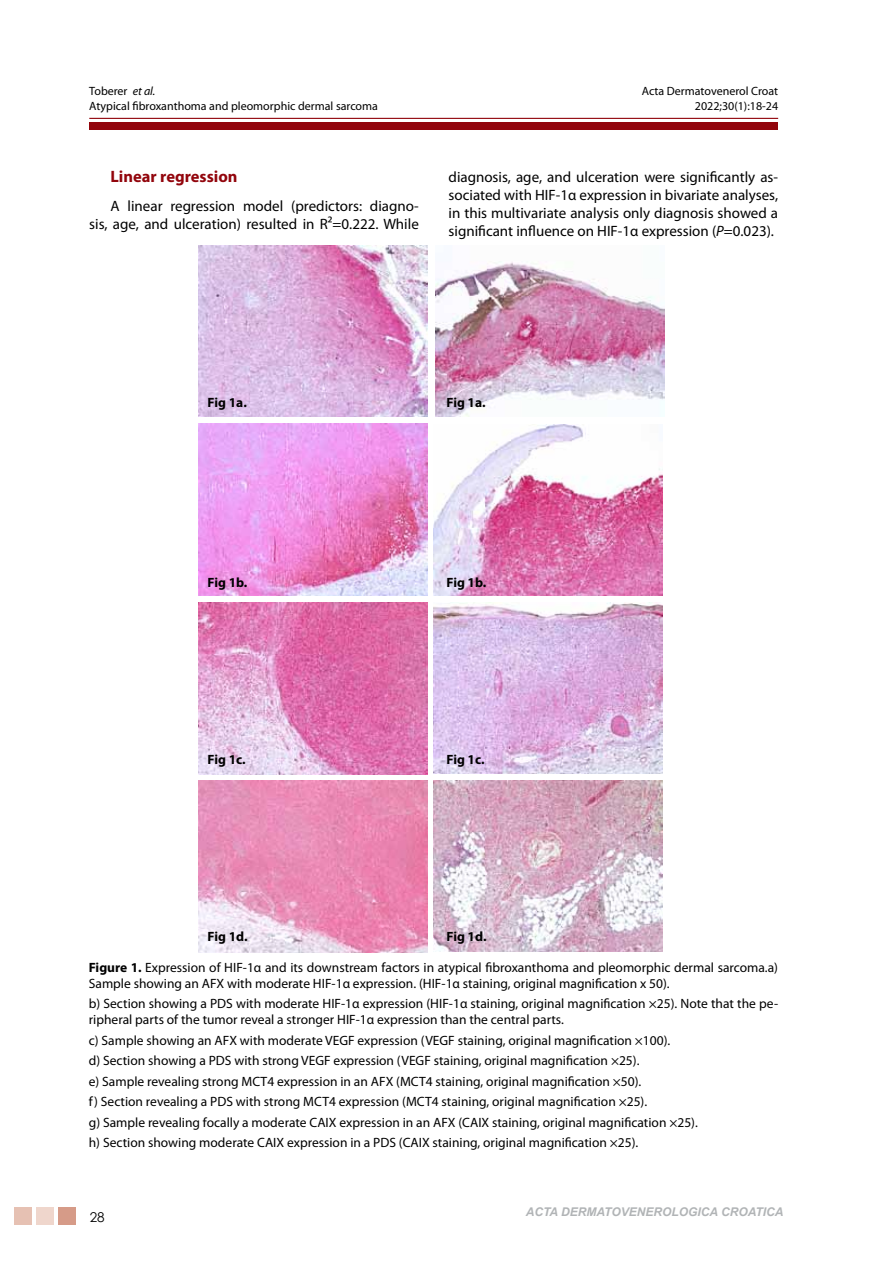
<style>
.page{position:relative;width:893px;height:1263px;background:#fff}
.page>*{position:absolute;margin:0;border:0;box-sizing:border-box;transform-origin:0 0}
.t1{font:700 16.5px "Myriad Pro";color:#92050c}
.t2{font:15px/18px "Myriad Pro";color:#000;text-align:right}
.t3{font:13.5px/20.4px "Myriad Pro";color:#000}
.t4{font:700 13.5px "Myriad Pro";color:#000}
.t5{font:13.5px "Century Gothic";color:#000}
.t6{font:12px "Myriad Pro";color:#000}
.t7{font:italic 700 12px "Arial";color:#b1b4b6}
.s1{font-style:italic}
.s2{font-weight:700}
</style>
<div class="page">
<div style="left:89px;top:122px;width:689px;height:8px;background:#92050c"></div>
<hr style="left:89px;top:118px;width:689px;height:1px;background:#92050c">
<div style="left:14px;top:1207px;width:18px;height:18px;background:#e6c1b3"></div>
<div style="left:36px;top:1207px;width:18px;height:18px;background:#efd6cc"></div>
<div style="left:59px;top:1207px;width:17px;height:18px;background:#d69b88"></div>
<img style="left:199px;top:245px;width:228px;height:172px">
<img style="left:199px;top:423px;width:228px;height:172px">
<img style="left:198px;top:602px;width:229px;height:172px">
<img style="left:199px;top:780px;width:228px;height:172px">
<img style="left:435px;top:261px;width:229px;height:156px">
<img style="left:434px;top:424px;width:228px;height:172px">
<img style="left:434px;top:602px;width:228px;height:172px">
<img style="left:434px;top:780px;width:228px;height:172px">
<p class="t6" style="left:89px;top:84px;width:68px">Toberer <span class="s1">et al.</span></p>
<p class="t6" style="left:642px;top:84px;width:138px">Acta Dermatovenerol Croat</p>
<p class="t6" style="left:89px;top:98px;width:290px">Atypical fibroxanthoma and pleomorphic dermal sarcoma</p>
<p class="t6" style="left:695px;top:98px;width:85px">2022;30(1):18-24</p>
<p class="t1" style="left:111px;top:166px;width:129px">Linear regression</p>
<p class="t2" style="left:89px;top:197px;width:331px">A linear regression model (predictors: diagno&shy;sis, age, and ulceration) resulted in R²=0.222. While</p>
<p class="t2" style="left:449px;top:168px;width:331px;text-align:justify">diagnosis, age, and ulceration were significantly as&shy;sociated with HIF-1α expression in bivariate analyses, in this multivariate analysis only diagnosis showed a significant influence on HIF-1α expression (<span class="s1">P</span>=0.023).</p>
<p class="t4" style="left:208px;top:393px;width:41px">Fig 1a.</p>
<p class="t4" style="left:446px;top:393px;width:41px">Fig 1a.</p>
<p class="t4" style="left:208px;top:573px;width:41px">Fig 1b.</p>
<p class="t4" style="left:446px;top:573px;width:41px">Fig 1b.</p>
<p class="t4" style="left:208px;top:751px;width:40px">Fig 1c.</p>
<p class="t4" style="left:446px;top:751px;width:40px">Fig 1c.</p>
<p class="t4" style="left:208px;top:928px;width:42px">Fig 1d.</p>
<p class="t4" style="left:446px;top:928px;width:42px">Fig 1d.</p>
<p class="t3" style="left:89px;top:959px;width:691px;line-height:16.2px"><span class="s2">Figure 1.</span> Expression of HIF-1α and its downstream factors in atypical fibroxanthoma and pleomorphic dermal sarcoma.a)<br>Sample showing an AFX with moderate HIF-1α expression. (HIF-1α staining, original magnification x 50).</p>
<p class="t3" style="left:89px;top:995px;width:691px;line-height:16.2px">b) Section showing a PDS with moderate HIF-1α expression (HIF-1α staining, original magnification ×25). Note that the pe&shy;ripheral parts of the tumor reveal a stronger HIF-1α expression than the central parts.</p>
<p class="t3" style="left:89px;top:1030px;width:611px">c) Sample showing an AFX with moderate VEGF expression (VEGF staining, original magnification ×100).<br>d) Section showing a PDS with strong VEGF expression (VEGF staining, original magnification ×25).<br>e) Sample revealing strong MCT4 expression in an AFX (MCT4 staining, original magnification ×50).<br>f) Section revealing a PDS with strong MCT4 expression (MCT4 staining, original magnification ×25).<br>g) Sample revealing focally a moderate CAIX expression in an AFX (CAIX staining, original magnification ×25). h) Section showing moderate CAIX expression in a PDS (CAIX staining, original magnification ×25).</p>
<p class="t5" style="left:90px;top:1207px;width:16px">28</p>
<p class="t7" style="left:526px;top:1203px;width:259px">ACTA DERMATOVENEROLOGICA CROATICA</p>
</div>
